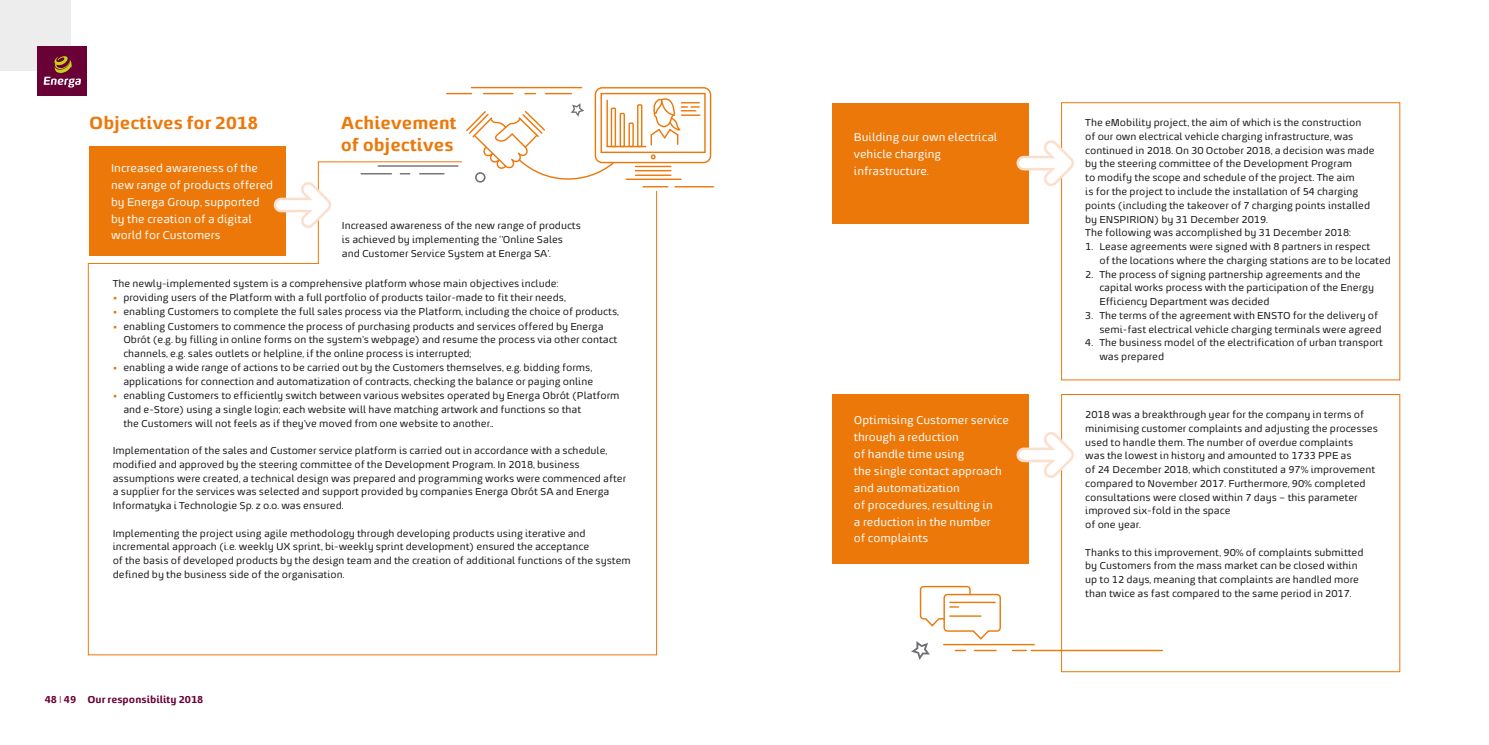
<style>
.page{position:relative;width:1489px;height:745px;background:#fff}
.page>*{position:absolute;margin:0;border:0;box-sizing:border-box;transform-origin:0 0}
.t1{font:700 17.5px/22.4px "Energa";color:#ed780a}
.t2{font:11.25px/16.9px "Energa";color:#fff}
.t3{font:10px/13.8px "Energa";color:#1c171c}
.t4{font:700 10px "Energa";color:#690036}
.t5{font:700 10px/14.1px "Energa";color:#ed780a;text-align:justify}
</style>
<div class="page">
<div style="left:0;top:0;width:70px;height:71px;background:#ededed"></div>
<div style="left:38px;top:46px;width:49px;height:49px;background:#690036"></div>
<svg style="left:44px;top:56px;width:37px;height:31px"></svg>
<div style="left:89px;top:146px;width:196px;height:110px;background:#ed780a"></div>
<svg style="left:88px;top:161px;width:569px;height:494px"></svg>
<svg style="left:272px;top:179px;width:61px;height:48px"></svg>
<div style="left:462px;top:139px;width:200px;height:51px;background:#fff"></div>
<hr style="left:635px;top:166px;width:36px;height:1px;background:#ed780a">
<hr style="left:635px;top:170px;width:36px;height:1px;background:#ed780a">
<hr style="left:635px;top:174px;width:36px;height:2px;background:#ed780a">
<hr style="left:626px;top:178px;width:55px;height:2px;background:#ed780a">
<div style="left:594px;top:87px;width:117px;height:76px;border:1px solid #ed780a;border-radius:7px"></div>
<hr style="left:600px;top:94px;width:2px;height:58px;background:#ed780a">
<hr style="left:704px;top:94px;width:1px;height:58px;background:#ed780a">
<hr style="left:601px;top:93px;width:104px;height:1px;background:#ed780a">
<hr style="left:601px;top:151px;width:104px;height:2px;background:#ed780a">
<svg style="left:650px;top:154px;width:5px;height:5px"></svg>
<hr style="left:606px;top:100px;width:2px;height:46px;background:#ed780a">
<hr style="left:607px;top:146px;width:38px;height:1px;background:#ed780a">
<div style="left:610px;top:107px;width:6px;height:40px;border:1px solid #ed780a"></div>
<div style="left:619px;top:113px;width:6px;height:34px;border:1px solid #ed780a"></div>
<div style="left:628px;top:122px;width:5px;height:25px;border:1px solid #ed780a"></div>
<div style="left:637px;top:104px;width:5px;height:43px;border:1px solid #ed780a"></div>
<svg style="left:650px;top:98px;width:49px;height:47px"></svg>
<svg style="left:643px;top:186px;width:24px;height:1px"></svg>
<hr style="left:675px;top:186px;width:38px;height:1px;background:#ed780a">
<svg style="left:466px;top:103px;width:149px;height:80px"></svg>
<hr style="left:471px;top:87px;width:110px;height:1px;background:#ed780a">
<svg style="left:545px;top:93px;width:26px;height:1px"></svg>
<hr style="left:483px;top:93px;width:30px;height:1px;background:#ed780a">
<svg style="left:446px;top:93px;width:25px;height:1px"></svg>
<hr style="left:378px;top:165px;width:80px;height:2px;background:#707073">
<svg style="left:420px;top:173px;width:24px;height:1px"></svg>
<hr style="left:361px;top:173px;width:30px;height:1px;background:#707073">
<div style="left:832px;top:103px;width:196px;height:120px;background:#ed780a"></div>
<div style="left:1061px;top:102px;width:338px;height:278px;border:1px solid #ed780a"></div>
<svg style="left:1016px;top:137px;width:58px;height:52px"></svg>
<div style="left:832px;top:394px;width:196px;height:170px;background:#ed780a"></div>
<div style="left:1061px;top:394px;width:338px;height:277px;border:1px solid #ed780a"></div>
<svg style="left:1016px;top:429px;width:58px;height:51px"></svg>
<hr style="left:943px;top:643px;width:91px;height:2px;background:#ed780a">
<hr style="left:1031px;top:649px;width:131px;height:1px;background:#ed780a">
<svg style="left:1012px;top:649px;width:14px;height:1px"></svg>
<svg style="left:911px;top:585px;width:90px;height:74px"></svg>
<h1 class="t1" style="left:89px;top:112px;width:171px">Objectives for 2018</h1>
<h1 class="t1" style="left:341px;top:112px;width:117px">Achievement of objectives</h1>
<p class="t2" style="left:111px;top:160px;width:163px">Increased awareness of the new range of products offered by Energa Group, supported by the creation of a digital world for Customers</p>
<p class="t3" style="left:342px;top:219px;width:241px">Increased awareness of the new range of products is achieved by implementing the ‘’Online Sales and Customer Service System at Energa SA’.</p>
<p class="t3" style="left:123px;top:277px;width:497px;text-indent:-11px">The newly-implemented system is a comprehensive platform whose main objectives include:<br>providing users of the Platform with a full portfolio of products tailor-made to fit their needs,<br>enabling Customers to complete the full sales process via the Platform, including the choice of products, enabling Customers to commence the process of purchasing products and services offered by Energa Obrót (e.g. by filling in online forms on the system’s webpage) and resume the process via other contact channels, e.g. sales outlets or helpline, if the online process is interrupted;<br>enabling a wide range of actions to be carried out by the Customers themselves, e.g. bidding forms, applications for connection and automatization of contracts, checking the balance or paying online enabling Customers to efficiently switch between various websites operated by Energa Obrót (Platform and e-Store) using a single login; each website will have matching artwork and functions so that<br>the Customers will not feels as if they’ve moved from one website to another..</p>
<p class="t3" style="left:113px;top:444px;width:515px">Implementation of the sales and Customer service platform is carried out in accordance with a schedule, modified and approved by the steering committee of the Development Program. In 2018, business assumptions were created, a technical design was prepared and programming works were commenced after a supplier for the services was selected and support provided by companies Energa Obrót SA and Energa Informatyka i Technologie Sp. z o.o. was ensured.</p>
<p class="t3" style="left:113px;top:526px;width:519px">Implementing the project using agile methodology through developing products using iterative and incremental approach (i.e. weekly UX sprint, bi-weekly sprint development) ensured the acceptance<br>of the basis of developed products by the design team and the creation of additional functions of the system defined by the business side of the organisation.</p>
<p class="t5" style="left:113px;top:291px;width:6px">• • •</p>
<p class="t5" style="left:113px;top:361px;width:6px">•</p>
<p class="t5" style="left:113px;top:389px;width:6px">•</p>
<p class="t4" style="left:45px;top:694px;width:33px">48 | 49</p>
<p class="t4" style="left:87px;top:694px;width:117px">Our responsibility 2018</p>
<p class="t2" style="left:853px;top:129px;width:145px">Building our own electrical vehicle charging infrastructure.</p>
<p class="t3" style="left:1085px;top:116px;width:291px">The eMobility project, the aim of which is the construction<br>of our own electrical vehicle charging infrastructure, was continued in 2018. On 30 October 2018, a decision was made by the steering committee of the Development Program<br>to modify the scope and schedule of the project. The aim<br>is for the project to include the installation of 54 charging points (including the takeover of 7 charging points installed by ENSPIRION) by 31 December 2019.<br>The following was accomplished by 31 December 2018:</p>
<p class="t3" style="left:1099px;top:240px;width:293px;text-indent:-14px">1. Lease agreements were signed with 8 partners in respect<br>of the locations where the charging stations are to be located</p>
<p class="t3" style="left:1099px;top:267px;width:276px;text-indent:-14px">2. The process of signing partnership agreements and the capital works process with the participation of the Energy<br>Efficiency Department was decided</p>
<p class="t3" style="left:1099px;top:309px;width:283px;text-indent:-14px">3. The terms of the agreement with ENSTO for the delivery of semi-fast electrical vehicle charging terminals were agreed</p>
<p class="t3" style="left:1099px;top:336px;width:285px;text-indent:-14px">4. The business model of the electrification of urban transport was prepared</p>
<p class="t2" style="left:853px;top:412px;width:157px">Optimising Customer service through a reduction<br>of handle time using<br>the single contact approach and automatization<br>of procedures, resulting in<br>a reduction in the number<br>of complaints</p>
<p class="t3" style="left:1085px;top:408px;width:294px">2018 was a breakthrough year for the company in terms of minimising customer complaints and adjusting the processes used to handle them. The number of overdue complaints<br>was the lowest in history and amounted to 1733 PPE as<br>of 24 December 2018, which constituted a 97% improvement compared to November 2017. Furthermore, 90% completed consultations were closed within 7 days – this parameter improved six-fold in the space<br>of one year.</p>
<p class="t3" style="left:1085px;top:545px;width:280px">Thanks to this improvement, 90% of complaints submitted by Customers from the mass market can be closed within up to 12 days, meaning that complaints are handled more than twice as fast compared to the same period in 2017.</p>
</div>
